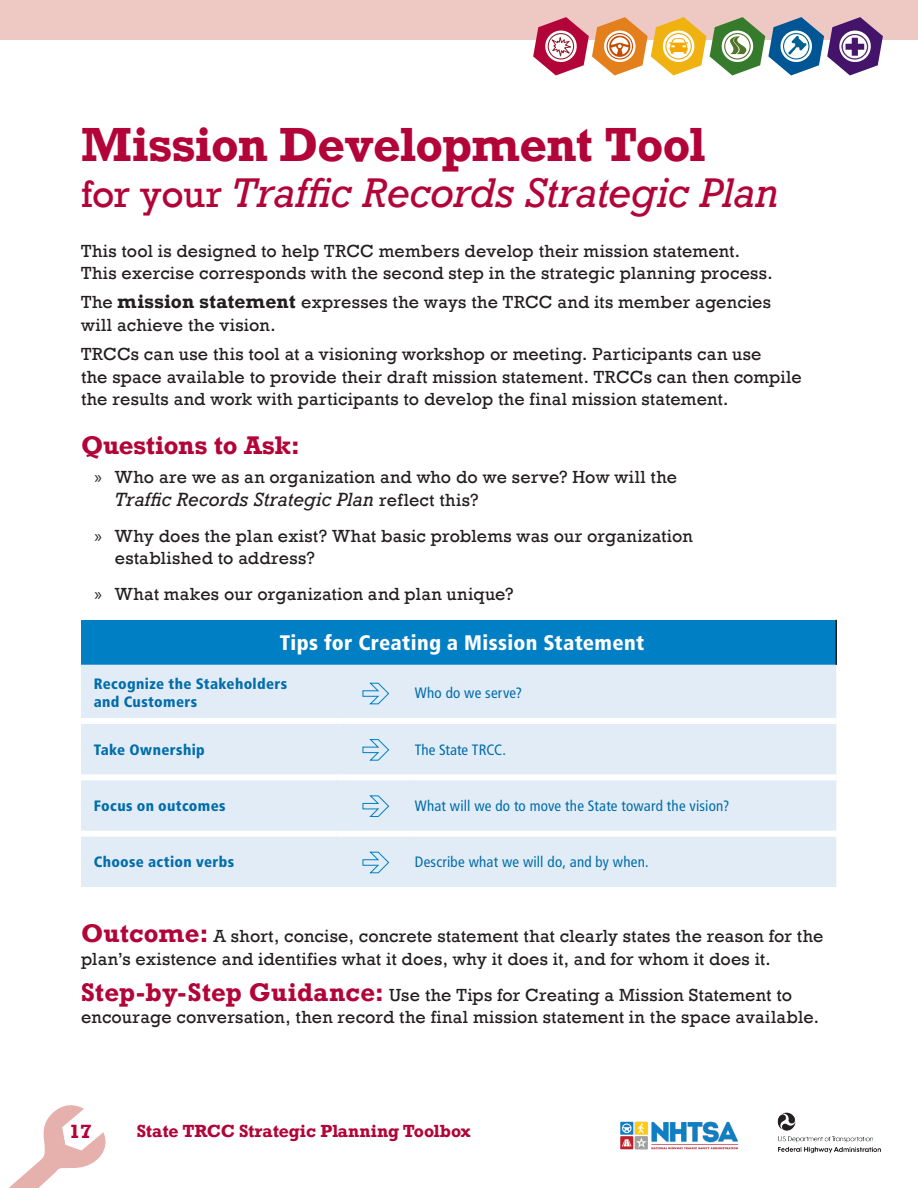
<style>
.page{position:relative;width:918px;height:1188px;background:#fff}
.page>*{position:absolute;margin:0;border:0;box-sizing:border-box;transform-origin:0 0}
.Chapter_Title{font:700 45px "Rockwell";letter-spacing:-.015em;color:#b30439}
.Chapter_Title-2{font:italic 39px "Rockwell";letter-spacing:-.005em;color:#b30439}
.Heading_1{font:700 24px "Rockwell";color:#b30439}
.Frutiger_Table_Headi{font:900 condensed 21px "Frutiger LT Std";letter-spacing:.015em;color:#fff}
.Body_Paragraph{font:18px/22.5px "Rockwell";letter-spacing:.01em;color:#231f20}
.t1{font:700 18px "Rockwell";color:#b30439}
.t2{font:700 16.5px "Rockwell";color:#b30439}
.Frutiger_Table_Text{font:condensed 15px "Frutiger LT Std";letter-spacing:.015em;color:#026daa}
.Frutiger_Table_Text-2{font:900 condensed 15px/18px "Frutiger LT Std";letter-spacing:.025em;color:#026daa}
.s1{font-style:normal}
.s2{font-weight:700}
.s3{font-family:"Myriad Pro"}
.s4{font-style:italic}
.s5{font-weight:700;font-size:24px;color:#b30439}
</style>
<div class="page">
<div style="left:0;top:0;width:918px;height:40px;background:#eec9c3"></div>
<svg style="left:9px;top:1105px;width:97px;height:83px"></svg>
<img style="left:777px;top:1112px;width:104px;height:42px">
<img style="left:620px;top:1121px;width:119px;height:29px">
<svg style="left:533px;top:17px;width:350px;height:58px"></svg>
<div style="left:81px;top:620px;width:755px;height:45px;background:#007fc4"></div>
<div style="left:81px;top:665px;width:755px;height:222px;background:#e1ecf6"></div>
<hr style="left:836px;top:620px;width:1px;height:45px;background:#231f20">
<div style="left:81px;top:718px;width:256px;height:6px;background:#fff"></div>
<div style="left:337px;top:718px;width:71px;height:6px;background:#fff"></div>
<div style="left:408px;top:718px;width:428px;height:6px;background:#fff"></div>
<div style="left:81px;top:774px;width:256px;height:6px;background:#fff"></div>
<div style="left:337px;top:774px;width:71px;height:6px;background:#fff"></div>
<div style="left:408px;top:774px;width:428px;height:6px;background:#fff"></div>
<div style="left:81px;top:831px;width:256px;height:6px;background:#fff"></div>
<div style="left:337px;top:831px;width:71px;height:6px;background:#fff"></div>
<div style="left:408px;top:831px;width:428px;height:6px;background:#fff"></div>
<svg style="left:362px;top:682px;width:28px;height:23px"></svg>
<svg style="left:362px;top:739px;width:28px;height:22px"></svg>
<svg style="left:362px;top:795px;width:28px;height:23px"></svg>
<svg style="left:362px;top:851px;width:28px;height:23px"></svg>
<p class="Chapter_Title" style="left:81px;top:115px;width:626px">Mission Development Tool</p>
<p class="Chapter_Title-2" style="left:81px;top:169px;width:699px"><span class="s1">for your</span> Traffic Records Strategic Plan</p>
<p class="Body_Paragraph" style="left:81px;top:240px;width:693px">This tool is designed to help TRCC members develop their mission statement.<br>This exercise corresponds with the second step in the strategic planning process.</p>
<p class="Body_Paragraph" style="left:81px;top:291px;width:692px">The <span class="s2">mission statement</span> expresses the ways the TRCC and its member agencies will achieve the vision.</p>
<p class="Body_Paragraph" style="left:81px;top:343px;width:722px">TRCCs can use this tool at a visioning workshop or meeting. Participants can use<br>the space available to provide their draft mission statement. TRCCs can then compile the results and work with participants to develop the final mission statement.</p>
<p class="Heading_1" style="left:81px;top:430px;width:220px">Questions to Ask:</p>
<p class="Body_Paragraph" style="left:115px;top:466px;width:564px;text-indent:-20px"><span class="s3">»</span> Who are we as an organization and who do we serve? How will the<br><span class="s4">Traffic Records Strategic Plan</span> reflect this?</p>
<p class="Body_Paragraph" style="left:115px;top:525px;width:580px;text-indent:-20px"><span class="s3">»</span> Why does the plan exist? What basic problems was our organization established to address?</p>
<p class="Body_Paragraph" style="left:94px;top:583px;width:421px"><span class="s3">»</span> What makes our organization and plan unique?</p>
<p class="Frutiger_Table_Headi" style="left:280px;top:630px;width:366px">Tips for Creating a Mission Statement</p>
<p class="Frutiger_Table_Text-2" style="left:94px;top:675px;width:195px">Recognize the Stakeholders and Customers</p>
<p class="Frutiger_Table_Text" style="left:415px;top:685px;width:109px">Who do we serve?</p>
<p class="Frutiger_Table_Text-2" style="left:94px;top:741px;width:113px">Take Ownership</p>
<p class="Frutiger_Table_Text" style="left:415px;top:741px;width:93px">The State TRCC.</p>
<p class="Frutiger_Table_Text-2" style="left:94px;top:797px;width:133px">Focus on outcomes</p>
<p class="Frutiger_Table_Text" style="left:415px;top:797px;width:316px">What will we do to move the State toward the vision?</p>
<p class="Frutiger_Table_Text-2" style="left:94px;top:853px;width:142px">Choose action verbs</p>
<p class="Frutiger_Table_Text" style="left:415px;top:854px;width:236px">Describe what we will do, and by when.</p>
<p class="Body_Paragraph" style="left:81px;top:925px;width:744px"><span class="s5">Outcome:</span> A short, concise, concrete statement that clearly states the reason for the plan’s existence and identifies what it does, why it does it, and for whom it does it.</p>
<p class="Body_Paragraph" style="left:81px;top:984px;width:740px"><span class="s5">Step-by-Step Guidance:</span> Use the Tips for Creating a Mission Statement to encourage conversation, then record the final mission statement in the space available.</p>
<p class="t1" style="left:69px;top:1120px;width:24px">17</p>
<p class="t2" style="left:137px;top:1121px;width:335px">State TRCC Strategic Planning Toolbox</p>
</div>
